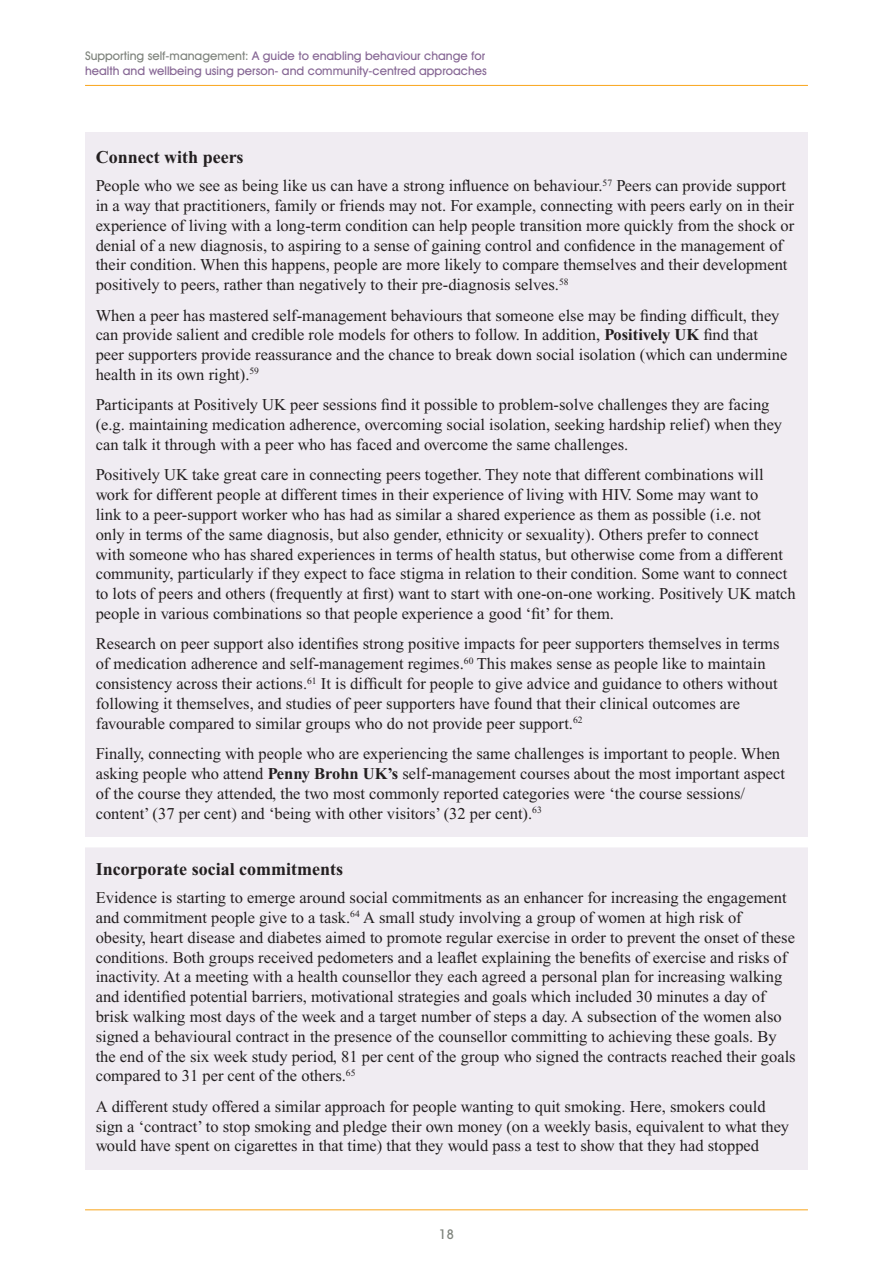
<style>
.page{position:relative;width:893px;height:1263px;background:#fff}
.page>*{position:absolute;margin:0;border:0;box-sizing:border-box;transform-origin:0 0}
.t1{font:700 18px "Times New Roman";color:#231f20}
.t2{font:16.5px/19.8px "Times New Roman";color:#231f20}
.t3{font:500 13.5px "Avant Garde IT Cby BT";color:#7f847d}
.t4{font:500 12px/15px "Avant Garde IT Cby BT";color:#876895}
.s1{color:#7f847d}
.s2{font-weight:700}
</style>
<div class="page">
<hr style="left:85px;top:1209px;width:723px;height:1px;background:#f9a51b">
<hr style="left:85px;top:85px;width:723px;height:1px;background:#f9a51b">
<div style="left:85px;top:132px;width:723px;height:1037px;background:#f0ecf2"></div>
<div style="left:64px;top:837px;width:765px;height:10px;background:#fff"></div>
<p class="t4" style="left:85px;top:48px;width:403px"><span class="s1">Supporting self-management:</span> A guide to enabling behaviour change for health and wellbeing using person- and community-centred approaches</p>
<p class="t1" style="left:96px;top:147px;width:149px">Connect with peers</p>
<p class="t2" style="left:96px;top:176px;width:700px">People who we see as being like us can have a strong influence on behaviour.<sup>57</sup> Peers can provide support in a way that practitioners, family or friends may not. For example, connecting with peers early on in their experience of living with a long-term condition can help people transition more quickly from the shock or denial of a new diagnosis, to aspiring to a sense of gaining control and confidence in the management of their condition. When this happens, people are more likely to compare themselves and their development positively to peers, rather than negatively to their pre-diagnosis selves.<sup>58</sup></p>
<p class="t2" style="left:96px;top:305px;width:693px">When a peer has mastered self-management behaviours that someone else may be finding difficult, they can provide salient and credible role models for others to follow. In addition, <span class="s2">Positively UK</span> find that peer supporters provide reassurance and the chance to break down social isolation (which can undermine health in its own right).<sup>59</sup></p>
<p class="t2" style="left:96px;top:395px;width:688px">Participants at Positively UK peer sessions find it possible to problem-solve challenges they are facing (e.g. maintaining medication adherence, overcoming social isolation, seeking hardship relief) when they can talk it through with a peer who has faced and overcome the same challenges.</p>
<p class="t2" style="left:96px;top:465px;width:702px">Positively UK take great care in connecting peers together. They note that different combinations will work for different people at different times in their experience of living with HIV. Some may want to<br>link to a peer-support worker who has had as similar a shared experience as them as possible (i.e. not<br>only in terms of the same diagnosis, but also gender, ethnicity or sexuality). Others prefer to connect<br>with someone who has shared experiences in terms of health status, but otherwise come from a different community, particularly if they expect to face stigma in relation to their condition. Some want to connect to lots of peers and others (frequently at first) want to start with one-on-one working. Positively UK match people in various combinations so that people experience a good ‘fit’ for them.</p>
<p class="t2" style="left:96px;top:634px;width:685px">Research on peer support also identifies strong positive impacts for peer supporters themselves in terms of medication adherence and self-management regimes.<sup>60</sup> This makes sense as people like to maintain consistency across their actions.<sup>61</sup> It is difficult for people to give advice and guidance to others without following it themselves, and studies of peer supporters have found that their clinical outcomes are favourable compared to similar groups who do not provide peer support.<sup>62</sup></p>
<p class="t2" style="left:96px;top:744px;width:691px">Finally, connecting with people who are experiencing the same challenges is important to people. When asking people who attend <span class="s2">Penny Brohn UK’s</span> self-management courses about the most important aspect of the course they attended, the two most commonly reported categories were ‘the course sessions/ content’ (37 per cent) and ‘being with other visitors’ (32 per cent).<sup>63</sup></p>
<p class="t1" style="left:96px;top:859px;width:249px">Incorporate social commitments</p>
<p class="t2" style="left:96px;top:888px;width:701px">Evidence is starting to emerge around social commitments as an enhancer for increasing the engagement and commitment people give to a task.<sup>64</sup> A small study involving a group of women at high risk of obesity, heart disease and diabetes aimed to promote regular exercise in order to prevent the onset of these conditions. Both groups received pedometers and a leaflet explaining the benefits of exercise and risks of inactivity. At a meeting with a health counsellor they each agreed a personal plan for increasing walking and identified potential barriers, motivational strategies and goals which included 30 minutes a day of brisk walking most days of the week and a target number of steps a day. A subsection of the women also signed a behavioural contract in the presence of the counsellor committing to achieving these goals. By the end of the six week study period, 81 per cent of the group who signed the contracts reached their goals compared to 31 per cent of the others.<sup>65</sup></p>
<p class="t2" style="left:96px;top:1096px;width:695px">A different study offered a similar approach for people wanting to quit smoking. Here, smokers could sign a ‘contract’ to stop smoking and pledge their own money (on a weekly basis, equivalent to what they would have spent on cigarettes in that time) that they would pass a test to show that they had stopped</p>
<p class="t3" style="left:439px;top:1226px;width:17px">18</p>
</div>
